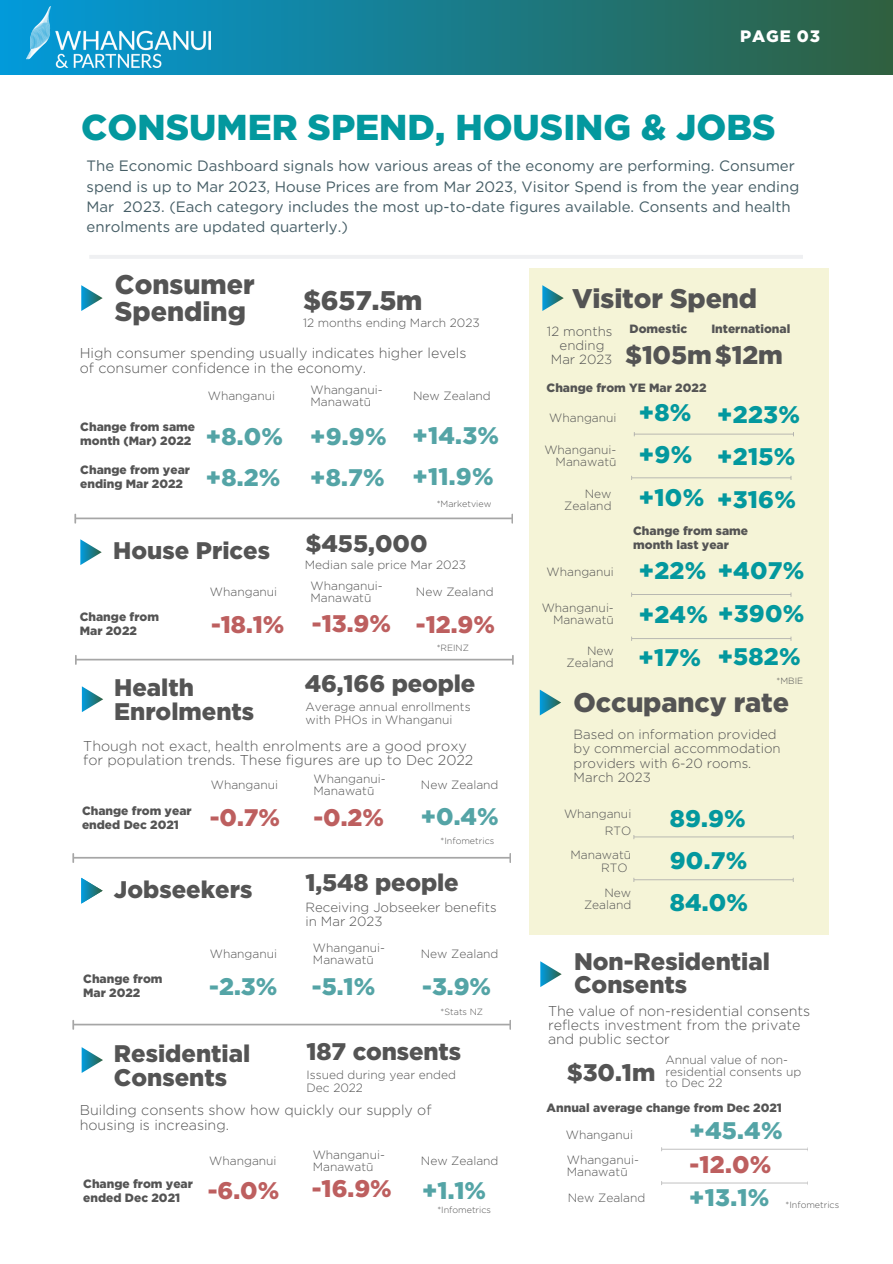
<style>
.page{position:relative;width:893px;height:1264px;background:#fff}
.page>*{position:absolute;margin:0;border:0;box-sizing:border-box;transform-origin:0 0}
.t1{font:900 36px "Gotham";color:#03989e}
.t2{font:900 27px/27px "Gotham";letter-spacing:-.005em;color:#545454}
.t3{font:900 25.5px "Gotham";letter-spacing:-.005em;color:#545454}
.t4{font:900 24px/23.5px "Gotham";color:#545454}
.t5{font:900 24px "Gotham";letter-spacing:.01em;color:#54a4a6}
.t6{font:900 24px "Gotham";letter-spacing:.01em;color:#03989e}
.t7{font:900 24px "Gotham";color:#bd5f5f}
.t8{font:900 16.5px "Gotham";letter-spacing:.05em;color:#fff}
.t9{font:15px/20.2px "Gotham";color:#465e66}
.t10{font:300 14.25px/14.4px "Gotham";color:#545454}
.t11{font:300 13.2px/14.2px "Gotham";color:#545454}
.t12{font:300 12px/12.1px "Gotham";color:#545454}
.t13{font:900 12px/13.8px "Gotham";color:#545454}
.t14{font:300 9px "Gotham";color:#545454}
</style>
<div class="page">
<div style="left:0;top:0;width:892px;height:75px;background:linear-gradient(to right,#029ada,#30603f)"></div>
<img style="left:26px;top:6px;width:185px;height:61px">
<div style="left:529px;top:269px;width:299px;height:665px;background:#f5f4d7"></div>
<hr style="left:89px;top:255px;width:714px;height:4px;background:#eff0f2">
<svg style="left:81px;top:285px;width:22px;height:26px"></svg>
<svg style="left:542px;top:285px;width:21px;height:26px"></svg>
<svg style="left:80px;top:539px;width:22px;height:26px"></svg>
<svg style="left:631px;top:592px;width:160px;height:5px"></svg>
<svg style="left:631px;top:636px;width:160px;height:5px"></svg>
<svg style="left:633px;top:432px;width:160px;height:4px"></svg>
<svg style="left:631px;top:476px;width:160px;height:4px"></svg>
<svg style="left:539px;top:689px;width:22px;height:26px"></svg>
<svg style="left:74px;top:513px;width:439px;height:10px"></svg>
<svg style="left:75px;top:655px;width:438px;height:10px"></svg>
<svg style="left:82px;top:1047px;width:21px;height:25px"></svg>
<svg style="left:72px;top:1020px;width:439px;height:9px"></svg>
<svg style="left:540px;top:961px;width:21px;height:26px"></svg>
<svg style="left:661px;top:1147px;width:147px;height:4px"></svg>
<svg style="left:661px;top:1181px;width:147px;height:4px"></svg>
<svg style="left:82px;top:686px;width:21px;height:26px"></svg>
<svg style="left:81px;top:877px;width:22px;height:26px"></svg>
<svg style="left:72px;top:853px;width:439px;height:10px"></svg>
<svg style="left:633px;top:835px;width:160px;height:4px"></svg>
<svg style="left:633px;top:878px;width:160px;height:4px"></svg>
<p class="t8" style="left:740px;top:26px;width:81px">PAGE 03</p>
<p class="t1" style="left:81px;top:105px;width:695px">CONSUMER SPEND, HOUSING &amp; JOBS</p>
<p class="t9" style="left:87px;top:156px;width:714px">The Economic Dashboard signals how various areas of the economy are performing. Consumer spend is up to Mar 2023, House Prices are from Mar 2023, Visitor Spend is from the year ending Mar 2023. (Each category includes the most up-to-date figures available. Consents and health enrolments are updated quarterly.)</p>
<p class="t2" style="left:115px;top:270px;width:141px">Consumer<br>Spending</p>
<p class="t2" style="left:303px;top:287px;width:121px">$657.5m</p>
<p class="t12" style="left:303px;top:317px;width:178px">12 months ending March 2023</p>
<p class="t10" style="left:80px;top:346px;width:388px">High consumer spending usually indicates higher levels of consumer confidence in the economy.</p>
<p class="t13" style="left:80px;top:420px;width:116px">Change from same month (Mar) 2022</p>
<p class="t13" style="left:80px;top:463px;width:111px">Change from year ending Mar 2022</p>
<p class="t12" style="left:310px;top:384px;width:74px">Whanganui-</p>
<p class="t12" style="left:208px;top:390px;width:69px">Whanganui</p>
<p class="t12" style="left:310px;top:396px;width:62px">Manawatū</p>
<p class="t5" style="left:206px;top:422px;width:79px">+8.0%</p>
<p class="t5" style="left:206px;top:463px;width:76px">+8.2%</p>
<p class="t5" style="left:310px;top:422px;width:78px">+9.9%</p>
<p class="t5" style="left:310px;top:462px;width:76px">+8.7%</p>
<p class="t12" style="left:413px;top:390px;width:79px">New Zealand</p>
<p class="t5" style="left:412px;top:421px;width:88px">+14.3%</p>
<p class="t5" style="left:412px;top:462px;width:82px">+11.9%</p>
<p class="t14" style="left:436px;top:498px;width:56px">*Marketview</p>
<p class="t4" style="left:113px;top:539px;width:158px">House Prices</p>
<p class="t4" style="left:305px;top:531px;width:124px">$455,000</p>
<p class="t12" style="left:305px;top:558px;width:163px">Median sale price Mar 2023</p>
<p class="t13" style="left:80px;top:609px;width:81px">Change from<br>Mar 2022</p>
<p class="t12" style="left:210px;top:585px;width:69px">Whanganui</p>
<p class="t12" style="left:310px;top:579px;width:74px">Whanganui-<br>Manawatū</p>
<p class="t7" style="left:211px;top:610px;width:75px">-18.1%</p>
<p class="t7" style="left:312px;top:609px;width:80px">-13.9%</p>
<p class="t12" style="left:416px;top:585px;width:79px">New Zealand</p>
<p class="t7" style="left:416px;top:609px;width:81px">-12.9%</p>
<p class="t14" style="left:436px;top:642px;width:34px">*REINZ</p>
<p class="t4" style="left:114px;top:675px;width:142px">Health<br>Enrolments</p>
<p class="t4" style="left:305px;top:672px;width:172px">46,166 people</p>
<p class="t12" style="left:305px;top:700px;width:167px;line-height:12.9px">Average annual enrollments with PHOs in Whanganui</p>
<p class="t10" style="left:83px;top:738px;width:391px">Though not exact, health enrolments are a good proxy for population trends. These figures are up to Dec 2022</p>
<p class="t12" style="left:211px;top:778px;width:69px">Whanganui</p>
<p class="t12" style="left:313px;top:773px;width:74px">Whanganui-<br>Manawatū</p>
<p class="t13" style="left:82px;top:804px;width:111px">Change from year ended Dec 2021</p>
<p class="t7" style="left:210px;top:802px;width:72px">-0.7%</p>
<p class="t7" style="left:313px;top:802px;width:72px">-0.2%</p>
<p class="t12" style="left:421px;top:778px;width:79px">New Zealand</p>
<p class="t5" style="left:421px;top:801px;width:79px">+0.4%</p>
<p class="t14" style="left:440px;top:835px;width:55px">*Infometrics</p>
<p class="t4" style="left:114px;top:877px;width:140px">Jobseekers</p>
<p class="t4" style="left:305px;top:870px;width:155px">1,548 people</p>
<p class="t11" style="left:305px;top:899px;width:193px">Receiving Jobseeker benefits in Mar 2023</p>
<p class="t13" style="left:83px;top:972px;width:81px">Change from<br>Mar 2022</p>
<p class="t12" style="left:210px;top:947px;width:69px">Whanganui</p>
<p class="t12" style="left:313px;top:942px;width:74px">Whanganui-<br>Manawatū</p>
<p class="t5" style="left:209px;top:971px;width:69px">-2.3%</p>
<p class="t5" style="left:312px;top:971px;width:65px">-5.1%</p>
<p class="t12" style="left:421px;top:947px;width:79px">New Zealand</p>
<p class="t5" style="left:422px;top:971px;width:70px">-3.9%</p>
<p class="t14" style="left:440px;top:1006px;width:44px">*Stats NZ</p>
<p class="t4" style="left:114px;top:1041px;width:138px">Residential<br>Consents</p>
<p class="t4" style="left:306px;top:1039px;width:156px">187 consents</p>
<p class="t12" style="left:306px;top:1068px;width:151px;line-height:12.9px">Issued during year ended<br>Dec 2022</p>
<p class="t10" style="left:80px;top:1102px;width:353px">Building consents show how quickly our supply of housing is increasing.</p>
<p class="t12" style="left:209px;top:1154px;width:69px">Whanganui</p>
<p class="t12" style="left:313px;top:1148px;width:74px">Whanganui-<br>Manawatū</p>
<p class="t13" style="left:83px;top:1177px;width:111px">Change from year ended Dec 2021</p>
<p class="t7" style="left:208px;top:1175px;width:73px">-6.0%</p>
<p class="t7" style="left:312px;top:1174px;width:81px">-16.9%</p>
<p class="t12" style="left:421px;top:1154px;width:79px">New Zealand</p>
<p class="t5" style="left:422px;top:1175px;width:65px">+1.1%</p>
<p class="t14" style="left:437px;top:1204px;width:55px">*Infometrics</p>
<p class="t2" style="left:572px;top:284px;width:186px">Visitor Spend</p>
<p class="t3" style="left:625px;top:340px;width:159px">$105m$12m</p>
<p class="t13" style="left:629px;top:322px;width:59px">Domestic</p>
<p class="t13" style="left:711px;top:322px;width:80px">International</p>
<p class="t11" style="left:547px;top:324px;width:67px;text-align:center">12 months ending<br>Mar 2023</p>
<p class="t13" style="left:546px;top:381px;width:161px">Change from YE Mar 2022</p>
<p class="t6" style="left:639px;top:398px;width:54px">+8%</p>
<p class="t12" style="left:544px;top:443px;width:74px;text-align:right">Whanganui-<br>Manawatū</p>
<p class="t6" style="left:639px;top:439px;width:55px">+9%</p>
<p class="t12" style="left:549px;top:411px;width:69px">Whanganui</p>
<p class="t12" style="left:584px;top:487px;width:28px">New</p>
<p class="t6" style="left:639px;top:483px;width:67px">+10%</p>
<p class="t12" style="left:564px;top:499px;width:49px">Zealand</p>
<p class="t6" style="left:717px;top:399px;width:84px">+223%</p>
<p class="t6" style="left:717px;top:442px;width:80px">+215%</p>
<p class="t6" style="left:717px;top:484px;width:80px">+316%</p>
<p class="t12" style="left:546px;top:566px;width:69px">Whanganui</p>
<p class="t12" style="left:541px;top:601px;width:74px;text-align:right">Whanganui-<br>Manawatū</p>
<p class="t12" style="left:566px;top:644px;width:49px;text-align:right">New<br>Zealand</p>
<p class="t13" style="left:633px;top:524px;width:116px">Change from same month last year</p>
<p class="t6" style="left:638px;top:556px;width:69px">+22%</p>
<p class="t6" style="left:638px;top:599px;width:167px">+24% +390%</p>
<p class="t6" style="left:717px;top:556px;width:88px">+407%</p>
<p class="t6" style="left:638px;top:643px;width:64px">+17%</p>
<p class="t6" style="left:717px;top:642px;width:85px">+582%</p>
<p class="t14" style="left:776px;top:675px;width:28px">*MBIE</p>
<p class="t2" style="left:573px;top:688px;width:217px">Occupancy rate</p>
<p class="t11" style="left:573px;top:727px;width:208px">Based on information provided by commercial accommodation providers with 6-20 rooms.</p>
<p class="t11" style="left:573px;top:770px;width:79px">March 2023</p>
<p class="t12" style="left:564px;top:805px;width:69px;line-height:16.8px;text-align:right">Whanganui<br>RTO</p>
<p class="t6" style="left:669px;top:804px;width:78px">89.9%</p>
<p class="t12" style="left:570px;top:849px;width:62px;text-align:right">Manawatū<br>RTO</p>
<p class="t6" style="left:669px;top:845px;width:79px">90.7%</p>
<p class="t12" style="left:584px;top:886px;width:49px;text-align:right">New<br>Zealand</p>
<p class="t6" style="left:669px;top:887px;width:80px">84.0%</p>
<p class="t4" style="left:574px;top:949px;width:197px">Non-Residential<br>Consents</p>
<p class="t10" style="left:548px;top:1003px;width:264px">The value of non-residential consents reflects investment from the private and public sector</p>
<p class="t4" style="left:566px;top:1060px;width:90px">$30.1m</p>
<p class="t12" style="left:665px;top:1053px;width:137px;line-height:11.7px">Annual value of non&shy;residential consents up to Dec 22</p>
<p class="t13" style="left:546px;top:1100px;width:237px">Annual average change from Dec 2021</p>
<p class="t12" style="left:565px;top:1128px;width:69px">Whanganui</p>
<p class="t5" style="left:689px;top:1115px;width:95px">+45.4%</p>
<p class="t12" style="left:566px;top:1153px;width:74px">Whanganui-<br>Manawatū</p>
<p class="t7" style="left:689px;top:1149px;width:83px">-12.0%</p>
<p class="t12" style="left:567px;top:1191px;width:79px">New Zealand</p>
<p class="t5" style="left:689px;top:1182px;width:82px">+13.1%</p>
<p class="t14" style="left:785px;top:1199px;width:55px">*Infometrics</p>
</div>
